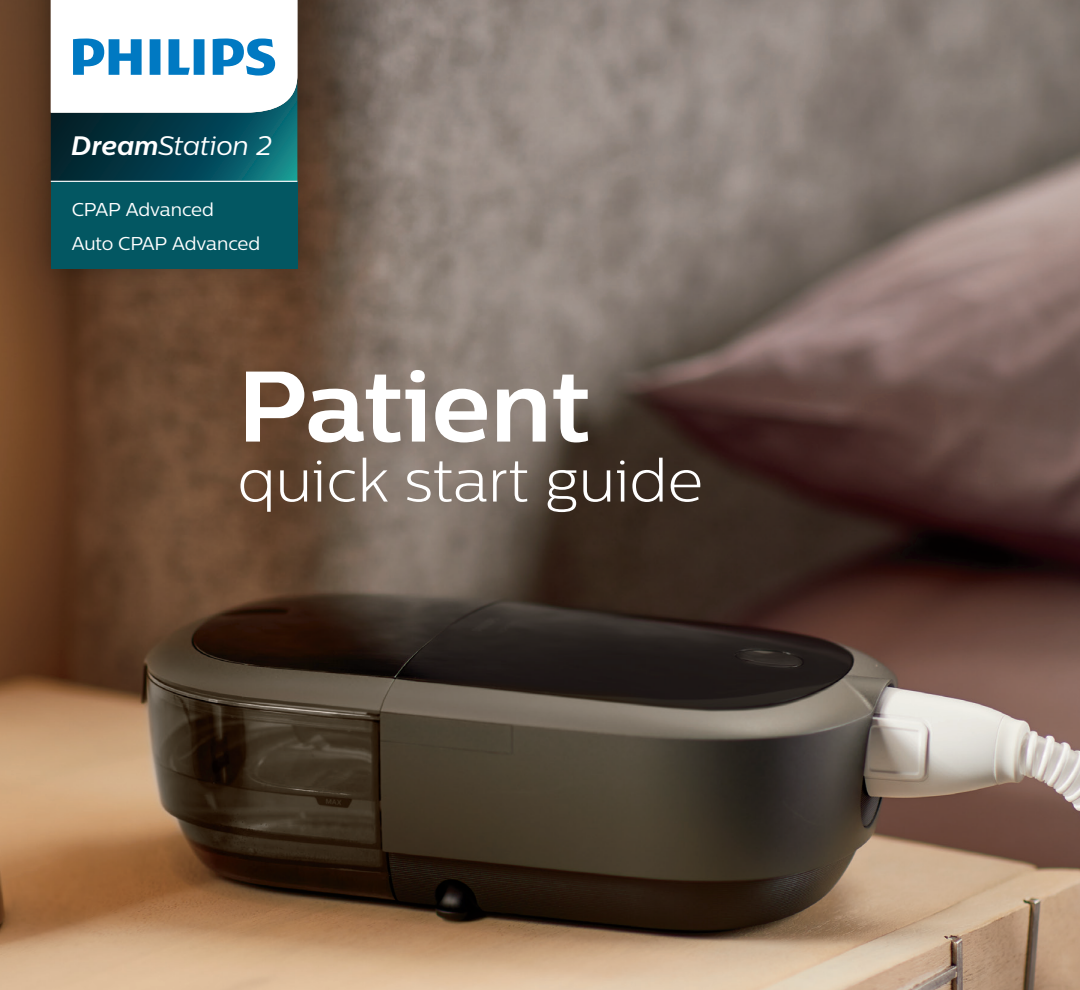
<style>
.page{position:relative;width:1080px;height:990px;background:#fff}
.page>*{position:absolute;margin:0;border:0;box-sizing:border-box;transform-origin:0 0}
._05_Main_Heading_Med{font:700 100px "Centrale Sans";color:#fff}
._05_Main_Heading_Med-2{font:300 60px "Centrale Sans";color:#fff}
.t1{font:italic 26.75px "Centrale Sans";letter-spacing:-.005em;color:#fff}
.t2{font:18.5px/33.5px "Centrale Sans";letter-spacing:-.01em;color:#fff}
.s1{font-weight:700}
</style>
<div class="page">
<img style="left:1px;top:0;width:1079px;height:990px">
<svg style="left:0;top:0;width:1px;height:990px"></svg>
<img style="left:21px;top:0;width:306px;height:145px">
<svg style="left:51px;top:0;width:246px;height:145px"></svg>
<img style="left:16px;top:145px;width:315px;height:156px">
<div style="left:51px;top:181px;width:246px;height:88px;background:#035762"></div>
<hr style="left:51px;top:181px;width:246px;height:1px;background:#fff">
<p class="t1" style="left:71px;top:130px;width:202px"><span class="s1">Dream</span>Station 2</p>
<p class="t2" style="left:72px;top:193px;width:190px">CPAP Advanced<br>Auto CPAP Advanced</p>
<p class="_05_Main_Heading_Med" style="left:238px;top:346px;width:355px">Patient</p>
<p class="_05_Main_Heading_Med-2" style="left:238px;top:446px;width:467px">quick start guide</p>
</div>
